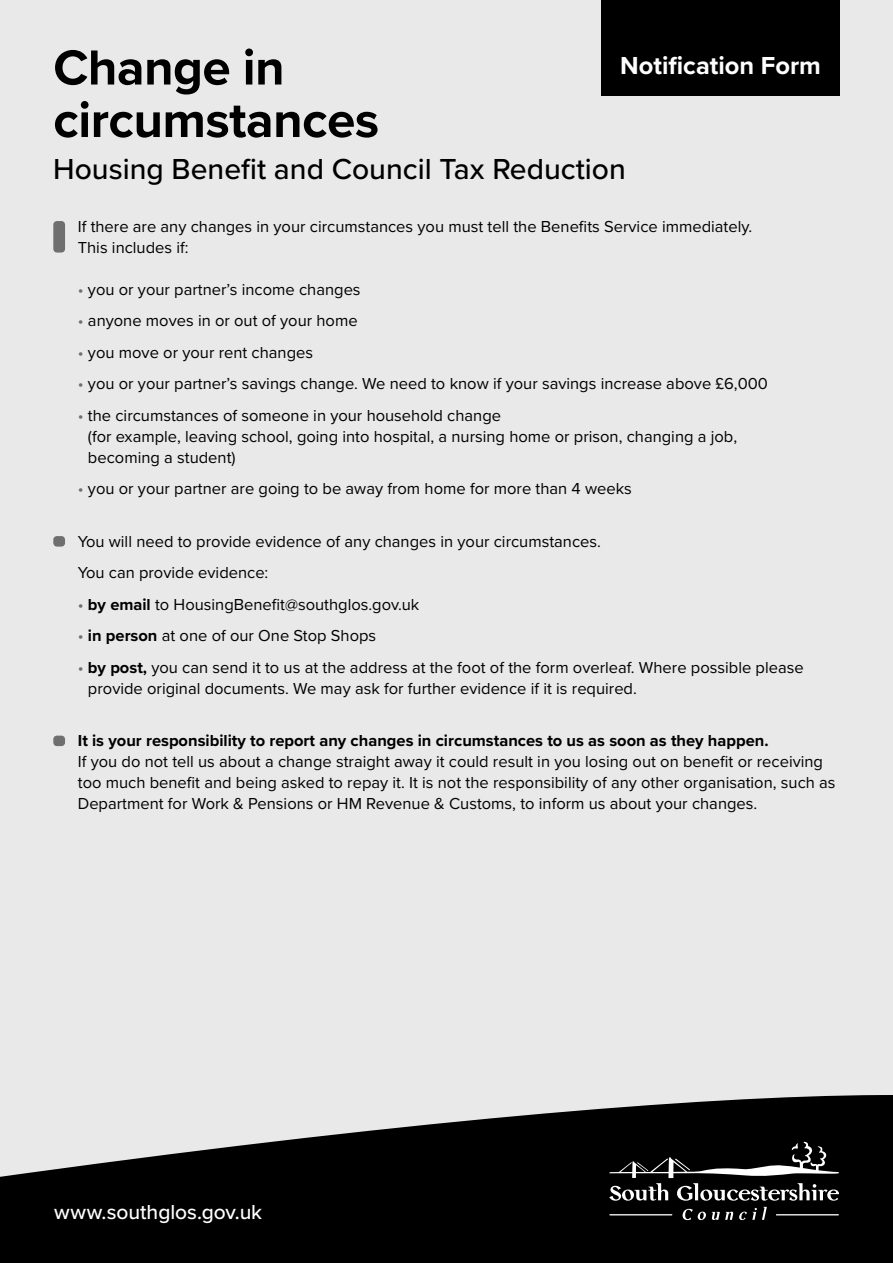
<style>
.page{position:relative;width:893px;height:1263px;background:#e9e9e9}
.page>*{position:absolute;margin:0;border:0;box-sizing:border-box;transform-origin:0 0}
.t1{font:700 51px/52.5px "Proxima Nova";letter-spacing:-.01em;color:#000}
.t2{font:500 30px "Proxima Nova";color:#000}
.t3{font:700 25.5px "Proxima Nova";color:#fff}
.t4{font:500 21px "Proxima Nova";color:#fff}
.t5{font:16.5px/21px "Proxima Nova";color:#000}
.t6{font:700 16.5px "Proxima Nova";color:#000}
.s1{color:#706f6f}
.s2{font-weight:700}
</style>
<div class="page">
<svg style="left:0;top:1095px;width:893px;height:168px;fill:#000"></svg>
<svg style="left:609px;top:1141px;width:230px;height:79px;background:#2a2a2a"></svg>
<div style="left:56px;top:223px;width:7px;height:27px;background:#706f6f;border-radius:2px"></div>
<div style="left:53px;top:221px;width:12px;height:32px;border:4px solid #706f6f;border-radius:2px"></div>
<div style="left:56px;top:538px;width:7px;height:6px;background:#706f6f;border-radius:2px"></div>
<div style="left:53px;top:536px;width:12px;height:11px;border:4px solid #706f6f;border-radius:2px"></div>
<div style="left:53px;top:736px;width:12px;height:10px;border:4px solid #706f6f;border-radius:2px"></div>
<div style="left:602px;top:0;width:238px;height:95px;background:#000"></div>
<h1 class="t1" style="left:53px;top:40px;width:327px">Change in circumstances</h1>
<h2 class="t2" style="left:53px;top:147px;width:574px">Housing Benefit and Council Tax Reduction</h2>
<p class="t5" style="left:78px;top:215px;width:676px">If there are any changes in your circumstances you must tell the Benefits Service immediately.<br>This includes if:</p>
<p class="t5" style="left:78px;top:278px;width:284px"><span class="s1">•</span> you or your partner’s income changes</p>
<p class="t5" style="left:78px;top:309px;width:281px"><span class="s1">•</span> anyone moves in or out of your home</p>
<p class="t5" style="left:78px;top:341px;width:237px"><span class="s1">•</span> you move or your rent changes</p>
<p class="t5" style="left:78px;top:372px;width:692px"><span class="s1">•</span> you or your partner’s savings change. We need to know if your savings increase above £6,000</p>
<p class="t5" style="left:88px;top:404px;width:651px;text-indent:-10px"><span class="s1">•</span> the circumstances of someone in your household change<br>(for example, leaving school, going into hospital, a nursing home or prison, changing a job, becoming a student)</p>
<p class="t5" style="left:78px;top:477px;width:555px"><span class="s1">•</span> you or your partner are going to be away from home for more than 4 weeks</p>
<p class="t5" style="left:78px;top:525px;width:525px;line-height:31.5px">You will need to provide evidence of any changes in your circumstances.<br>You can provide evidence:</p>
<p class="t5" style="left:78px;top:593px;width:343px"><span class="s1">•</span> <span class="s2">by email</span> to HousingBenefit@southglos.gov.uk</p>
<p class="t5" style="left:78px;top:624px;width:300px"><span class="s1">•</span> <span class="s2">in person</span> at one of our One Stop Shops</p>
<p class="t5" style="left:88px;top:656px;width:717px;text-indent:-10px"><span class="s1">•</span> <span class="s2">by post,</span> you can send it to us at the address at the foot of the form overleaf. Where possible please provide original documents. We may ask for further evidence if it is required.</p>
<p class="t6" style="left:78px;top:728px;width:692px">It is your responsibility to report any changes in circumstances to us as soon as they happen.</p>
<p class="t5" style="left:78px;top:750px;width:759px">If you do not tell us about a change straight away it could result in you losing out on benefit or receiving too much benefit and being asked to repay it. It is not the responsibility of any other organisation, such as<br>Department for Work &amp; Pensions or HM Revenue &amp; Customs, to inform us about your changes.</p>
<h3 class="t3" style="left:620px;top:47px;width:202px">Notification Form</h3>
<p class="t4" style="left:54px;top:1197px;width:210px">www.southglos.gov.uk</p>
</div>
